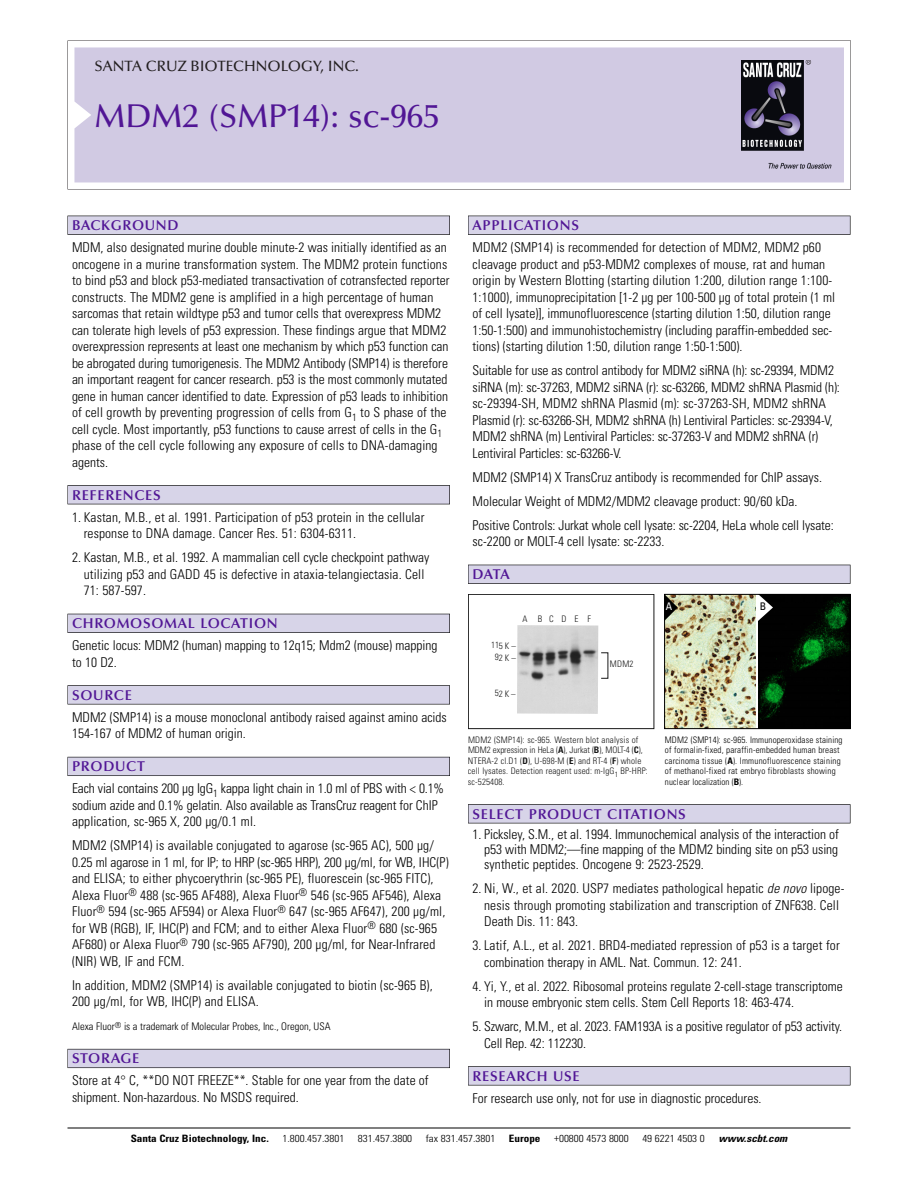
<style>
.page{position:relative;width:918px;height:1188px;background:#fff}
.page>*{position:absolute;margin:0;border:0;box-sizing:border-box;transform-origin:0 0}
.t1{font:500 33px "Optima";color:#511695}
.t2{font:500 15px "Optima";color:#231f20}
.t3{font:600 14.25px "Optima";letter-spacing:.05em;color:#511695}
.t4{font:300 condensed 13.5px/16.5px "Univers";color:#000}
.t5{font:300 condensed 10.5px "Univers";color:#000}
.t6{font:condensed 10.5px "Univers";color:#fff}
.t7{font:condensed 10.5px "Univers";color:#000}
.t8{font:300 condensed 10.2px "Univers";color:#000;scale:1.1 1}
.t9{font:700 condensed 10.2px "Univers";color:#000;scale:1.1 1}
.t10{font:italic 700 condensed 10.2px "Univers";color:#000;scale:1.1 1}
.t11{font:300 condensed 9px/10.5px "Univers";letter-spacing:.015em;color:#191919}
.t12{font:300 condensed 9px/10.5px "Univers";letter-spacing:.02em;color:#000}
.s1{font-weight:700}
.s2{font-style:italic}
</style>
<div class="page">
<svg style="left:68px;top:40px;width:783px;height:149px"></svg>
<div style="left:74px;top:47px;width:770px;height:135px;background:#d1cae3"></div>
<img style="left:741px;top:60px;width:90px;height:108px">
<div style="left:68px;top:216px;width:382px;height:19px;background:#535256"></div>
<div style="left:68px;top:216px;width:381px;height:18px;background:#d7d4e8"></div>
<div style="left:68px;top:485px;width:382px;height:19px;background:#515155"></div>
<div style="left:68px;top:486px;width:381px;height:18px;background:#d7d4e8"></div>
<div style="left:68px;top:614px;width:382px;height:19px;background:#515057"></div>
<div style="left:68px;top:614px;width:381px;height:18px;background:#d7d4e8"></div>
<div style="left:68px;top:685px;width:382px;height:19px;background:#575659"></div>
<div style="left:68px;top:686px;width:381px;height:18px;background:#d7d4e8"></div>
<div style="left:68px;top:757px;width:382px;height:19px;background:#595860"></div>
<div style="left:68px;top:757px;width:381px;height:18px;background:#d7d4e8"></div>
<div style="left:68px;top:1049px;width:382px;height:19px;background:#64626c"></div>
<div style="left:68px;top:1049px;width:381px;height:18px;background:#d7d4e8"></div>
<div style="left:468px;top:216px;width:382px;height:19px;background:#535256"></div>
<div style="left:468px;top:216px;width:382px;height:18px;background:#d7d4e8"></div>
<div style="left:468px;top:565px;width:382px;height:19px;background:#525156"></div>
<div style="left:468px;top:565px;width:382px;height:18px;background:#d7d4e8"></div>
<div style="left:468px;top:804px;width:382px;height:19px;background:#545357"></div>
<div style="left:468px;top:805px;width:382px;height:18px;background:#d7d4e8"></div>
<div style="left:468px;top:1066px;width:382px;height:19px;background:#575659"></div>
<div style="left:468px;top:1067px;width:382px;height:18px;background:#d7d4e8"></div>
<hr style="left:68px;top:1128px;width:782px;height:1px;background:#000">
<img style="left:666px;top:596px;width:90px;height:131px">
<svg style="left:666px;top:596px;width:12px;height:25px"></svg>
<img style="left:758px;top:596px;width:90px;height:131px">
<svg style="left:758px;top:596px;width:15px;height:25px"></svg>
<div style="left:664px;top:594px;width:186px;height:135px;border:1px solid #000"></div>
<div style="left:468px;top:594px;width:186px;height:135px;border:1px solid #191919"></div>
<img style="left:517px;top:625px;width:81px;height:89px">
<p class="t2" style="left:94px;top:60px;width:266px">SANTA CRUZ BIOTECHNOLOGY, INC.</p>
<p class="t1" style="left:94px;top:102px;width:347px">MDM2 (SMP14): sc-965</p>
<p class="t3" style="left:72px;top:219px;width:108px">BACKGROUND</p>
<p class="t4" style="left:72px;top:240px;width:379px">MDM, also designated murine double minute-2 was initially identified as an oncogene in a murine transformation system. The MDM2 protein functions to bind p53 and block p53-mediated transactivation of cotransfected reporter constructs. The MDM2 gene is amplified in a high percentage of human sarcomas that retain wildtype p53 and tumor cells that overexpress MDM2 can tolerate high levels of p53 expression. These findings argue that MDM2 overexpression represents at least one mechanism by which p53 function can be abrogated during tumorigenesis. The MDM2 Antibody (SMP14) is therefore an important reagent for cancer research. p53 is the most commonly mutated gene in human cancer identified to date. Expression of p53 leads to inhibition of cell growth by preventing progression of cells from G<sub>1</sub> to S phase of the cell cycle. Most importantly, p53 functions to cause arrest of cells in the G<sub>1 </sub>phase of the cell cycle following any exposure of cells to DNA-damaging agents.</p>
<p class="t3" style="left:72px;top:489px;width:90px">REFERENCES</p>
<p class="t4" style="left:84px;top:510px;width:342px;text-indent:-12px">1. Kastan, M.B., et al. 1991. Participation of p53 protein in the cellular response to DNA damage. Cancer Res. 51: 6304-6311.</p>
<p class="t4" style="left:84px;top:550px;width:347px;text-indent:-12px">2. Kastan, M.B., et al. 1992. A mammalian cell cycle checkpoint pathway utilizing p53 and GADD 45 is defective in ataxia-telangiectasia. Cell<br>71: 587-597.</p>
<p class="t3" style="left:72px;top:617px;width:207px">CHROMOSOMAL LOCATION</p>
<p class="t4" style="left:72px;top:639px;width:367px">Genetic locus: MDM2 (human) mapping to 12q15; Mdm2 (mouse) mapping to 10 D2.</p>
<p class="t3" style="left:72px;top:689px;width:61px">SOURCE</p>
<p class="t4" style="left:72px;top:710px;width:376px">MDM2 (SMP14) is a mouse monoclonal antibody raised against amino acids<br>154-167 of MDM2 of human origin.</p>
<p class="t3" style="left:72px;top:760px;width:74px">PRODUCT</p>
<p class="t4" style="left:72px;top:782px;width:374px">Each vial contains 200 µg IgG<sub>1</sub> kappa light chain in 1.0 ml of PBS with &lt; 0.1% sodium azide and 0.1% gelatin. Also available as TransCruz reagent for ChIP application, sc-965 X, 200 µg/0.1 ml.</p>
<p class="t4" style="left:72px;top:839px;width:378px">MDM2 (SMP14) is available conjugated to agarose (sc-965 AC), 500 µg/ 0.25 ml agarose in 1 ml, for IP; to HRP (sc-965 HRP), 200 µg/ml, for WB, IHC(P) and ELISA; to either phycoerythrin (sc-965 PE), fluorescein (sc-965 FITC), Alexa Fluor<sup>®</sup> 488 (sc-965 AF488), Alexa Fluor<sup>®</sup> 546 (sc-965 AF546), Alexa Fluor<sup>®</sup> 594 (sc-965 AF594) or Alexa Fluor<sup>®</sup> 647 (sc-965 AF647), 200 µg/ml, for WB (RGB), IF, IHC(P) and FCM; and to either Alexa Fluor<sup>®</sup> 680 (sc-965<br>AF680) or Alexa Fluor<sup>®</sup> 790 (sc-965 AF790), 200 µg/ml, for Near-Infrared (NIR) WB, IF and FCM.</p>
<p class="t4" style="left:72px;top:978px;width:362px">In addition, MDM2 (SMP14) is available conjugated to biotin (sc-965 B),<br>200 µg/ml, for WB, IHC(P) and ELISA.</p>
<p class="t5" style="left:72px;top:1023px;width:260px">Alexa Fluor<sup>®</sup> is a trademark of Molecular Probes, Inc., Oregon, USA</p>
<p class="t3" style="left:72px;top:1053px;width:69px">STORAGE</p>
<p class="t4" style="left:72px;top:1074px;width:358px">Store at 4° C, **DO NOT FREEZE**. Stable for one year from the date of shipment. Non-hazardous. No MSDS required.</p>
<p class="t3" style="left:473px;top:219px;width:108px">APPLICATIONS</p>
<p class="t4" style="left:473px;top:240px;width:364px">MDM2 (SMP14) is recommended for detection of MDM2, MDM2 p60 cleavage product and p53-MDM2 complexes of mouse, rat and human origin by Western Blotting (starting dilution 1:200, dilution range 1:100- 1:1000), immunoprecipitation [1-2 µg per 100-500 µg of total protein (1 ml of cell lysate)], immunofluorescence (starting dilution 1:50, dilution range 1:50-1:500) and immunohistochemistry (including paraffin-embedded sec&shy;tions) (starting dilution 1:50, dilution range 1:50-1:500).</p>
<p class="t4" style="left:473px;top:363px;width:369px">Suitable for use as control antibody for MDM2 siRNA (h): sc-29394, MDM2 siRNA (m): sc-37263, MDM2 siRNA (r): sc-63266, MDM2 shRNA Plasmid (h): sc-29394-SH, MDM2 shRNA Plasmid (m): sc-37263-SH, MDM2 shRNA Plasmid (r): sc-63266-SH, MDM2 shRNA (h) Lentiviral Particles: sc-29394-V, MDM2 shRNA (m) Lentiviral Particles: sc-37263-V and MDM2 shRNA (r)<br>Lentiviral Particles: sc-63266-V.</p>
<p class="t4" style="left:473px;top:470px;width:351px">MDM2 (SMP14) X TransCruz antibody is recommended for ChIP assays.</p>
<p class="t4" style="left:473px;top:494px;width:326px">Molecular Weight of MDM2/MDM2 cleavage product: 90/60 kDa.</p>
<p class="t4" style="left:473px;top:518px;width:363px">Positive Controls: Jurkat whole cell lysate: sc-2204, HeLa whole cell lysate: sc-2200 or MOLT-4 cell lysate: sc-2233.</p>
<p class="t3" style="left:473px;top:568px;width:39px">DATA</p>
<p class="t11" style="left:522px;top:615px;width:70px">A BCDE F</p>
<p class="t11" style="left:491px;top:640px;width:26px;line-height:12px;text-align:center">115 K –<br>92 K –</p>
<p class="t11" style="left:495px;top:689px;width:22px">52 K –</p>
<p class="t11" style="left:610px;top:660px;width:25px">MDM2</p>
<p class="t11" style="left:468px;top:735px;width:181px">MDM2 (SMP14): sc-965. Western blot analysis of MDM2 expression in HeLa (<span class="s1">A</span>), Jurkat (<span class="s1">B</span>), MOLT-4 (<span class="s1">C</span>), NTERA-2 cl.D1 (<span class="s1">D</span>), U-698-M (<span class="s1">E</span>) and RT-4 (<span class="s1">F</span>) whole cell lysates. Detection reagent used: m-IgG<sub>1</sub> BP-HRP: sc-525408.</p>
<p class="t6" style="left:666px;top:603px;width:8px">A</p>
<p class="t7" style="left:760px;top:603px;width:8px">B</p>
<p class="t12" style="left:665px;top:735px;width:179px">MDM2 (SMP14): sc-965. Immunoperoxidase staining of formalin-fixed, paraffin-embedded human breast carcinoma tissue (<span class="s1">A</span>). Immunofluorescence staining of methanol-fixed rat embryo fibroblasts showing nuclear localization (<span class="s1">B</span>).</p>
<p class="t3" style="left:473px;top:808px;width:215px">SELECT PRODUCT CITATIONS</p>
<p class="t4" style="left:484px;top:828px;width:356px;line-height:15px;text-align:justify;text-indent:-12px">1. Picksley, S.M., et al. 1994. Immunochemical analysis of the interaction of p53 with MDM2;—fine mapping of the MDM2 binding site on p53 using synthetic peptides. Oncogene 9: 2523-2529.</p>
<p class="t4" style="left:484px;top:882px;width:362px;text-indent:-12px">2. Ni, W., et al. 2020. USP7 mediates pathological hepatic <span class="s2">de novo</span>lipoge&shy;nesis through promoting stabilization and transcription of ZNF638. Cell<br>Death Dis. 11: 843.</p>
<p class="t4" style="left:484px;top:939px;width:357px;text-indent:-12px">3. Latif, A.L., et al. 2021. BRD4-mediated repression of p53 is a target for combination therapy in AML. Nat. Commun. 12: 241.</p>
<p class="t4" style="left:484px;top:979px;width:360px;text-indent:-12px">4. Yi, Y., et al. 2022. Ribosomal proteins regulate 2-cell-stage transcriptome in mouse embryonic stem cells. Stem Cell Reports 18: 463-474.</p>
<p class="t4" style="left:484px;top:1020px;width:360px;text-indent:-12px">5. Szwarc, M.M., et al. 2023. FAM193A is a positive regulator of p53 activity.<br>Cell Rep. 42: 112230.</p>
<p class="t3" style="left:473px;top:1070px;width:109px">RESEARCH USE</p>
<p class="t4" style="left:473px;top:1091px;width:291px">For research use only, not for use in diagnostic procedures.</p>
<p class="t9" style="left:131px;top:1135px;width:127px">Santa Cruz Biotechnology, Inc.</p>
<p class="t8" style="left:282px;top:1135px;width:58px">1.800.457.3801</p>
<p class="t8" style="left:358px;top:1135px;width:51px">831.457.3800</p>
<p class="t8" style="left:426px;top:1135px;width:65px">fax 831.457.3801</p>
<p class="t9" style="left:509px;top:1135px;width:30px">Europe</p>
<p class="t8" style="left:554px;top:1135px;width:69px">+00800 4573 8000</p>
<p class="t8" style="left:642px;top:1135px;width:58px">49 6221 4503 0</p>
<p class="t10" style="left:719px;top:1135px;width:66px">www.scbt.com</p>
</div>
